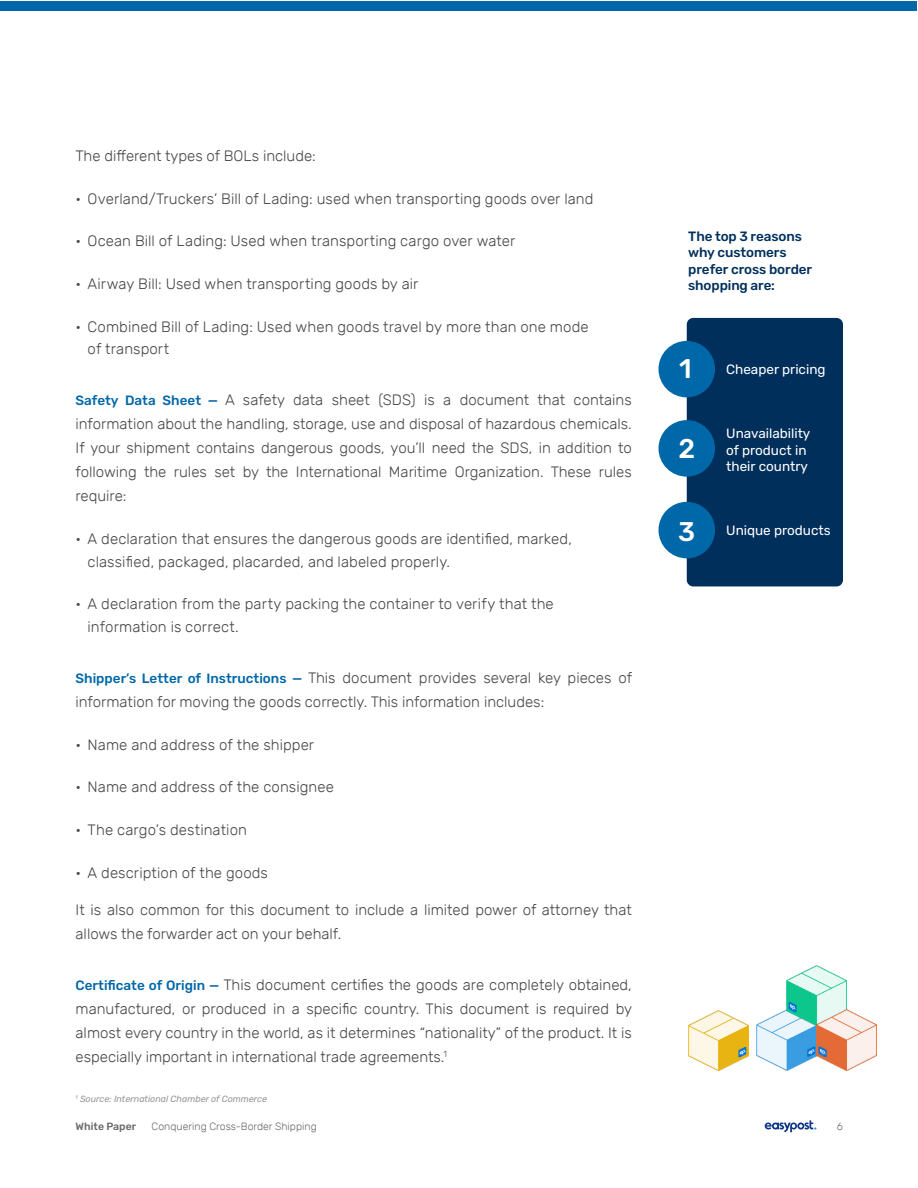
<style>
.page{position:relative;width:918px;height:1188px;background:#fff}
.page>*{position:absolute;margin:0;border:0;box-sizing:border-box;transform-origin:0 0}
.Stat_-_large{font:500 27px "Rubik";color:#fff}
.Heading_4{font:300 15px/24px "Rubik";letter-spacing:.005em;color:#464748}
.Paragraph{font:300 15px/24px "Rubik";color:#464748}
.Stat_-_small{font:13.5px/16.5px "Rubik";color:#fff}
.Heading_3{font:500 13.5px/16.5px "Rubik";letter-spacing:-.005em;color:#002f5c}
.t1{font:300 10.5px "Rubik";color:#67676a}
.t2{font:500 10.5px "Rubik";color:#67676a}
.Paragraph-2{font:italic 9px "Rubik";color:#939598}
.s1{font-weight:500;font-size:13.5px;color:#0067a8}
</style>
<div class="page">
<svg style="left:765px;top:1120px;width:51px;height:12px"></svg>
<div style="left:1px;top:1px;width:916px;height:9px;background:#0067a8"></div>
<div style="left:687px;top:318px;width:156px;height:268px;background:#002f5c;border-radius:6px"></div>
<div style="left:658px;top:341px;width:57px;height:56px;background:#0067a8;border-radius:50%"></div>
<div style="left:658px;top:502px;width:57px;height:56px;background:#0067a8;border-radius:50%"></div>
<div style="left:658px;top:420px;width:57px;height:57px;background:#0067a8;border-radius:50%"></div>
<img style="left:757px;top:1010px;width:119px;height:61px">
<img style="left:787px;top:966px;width:59px;height:60px">
<img style="left:688px;top:1010px;width:60px;height:61px">
<p class="Paragraph" style="left:76px;top:144px;width:242px">The different types of BOLs include:</p>
<p class="Heading_4" style="left:76px;top:187px;width:519px">• Overland/Truckers’ Bill of Lading: used when transporting goods over land</p>
<p class="Heading_4" style="left:76px;top:230px;width:441px">• Ocean Bill of Lading: Used when transporting cargo over water</p>
<p class="Heading_4" style="left:76px;top:272px;width:344px">• Airway Bill: Used when transporting goods by air</p>
<p class="Heading_4" style="left:88px;top:316px;width:503px;line-height:22.5px;text-indent:-12px">• Combined Bill of Lading: Used when goods travel by more than one mode of transport</p>
<p class="Heading_4" style="left:76px;top:389px;width:558px;text-align:justify"><span class="s1">Safety Data Sheet —</span> A safety data sheet (SDS) is a document that contains information about the handling, storage, use and disposal of hazardous chemicals.<br>If your shipment contains dangerous goods, you’ll need the SDS, in addition to following the rules set by the International Maritime Organization. These rules require:</p>
<p class="Heading_4" style="left:88px;top:528px;width:486px;line-height:22.5px;text-indent:-12px">• A declaration that ensures the dangerous goods are identified, marked, classified, packaged, placarded, and labeled properly.</p>
<p class="Heading_4" style="left:88px;top:593px;width:468px;line-height:22.5px;text-indent:-12px">• A declaration from the party packing the container to verify that the information is correct.</p>
<p class="Heading_4" style="left:76px;top:666px;width:558px"><span class="s1">Shipper’s Letter of Instructions —</span> This document provides several key pieces of information for moving the goods correctly. This information includes:</p>
<p class="Heading_4" style="left:76px;top:733px;width:240px">• Name and address of the shipper</p>
<p class="Heading_4" style="left:76px;top:776px;width:260px">• Name and address of the consignee</p>
<p class="Heading_4" style="left:76px;top:818px;width:173px">• The cargo’s destination</p>
<p class="Heading_4" style="left:76px;top:861px;width:194px">• A description of the goods</p>
<p class="Paragraph" style="left:76px;top:899px;width:558px">It is also common for this document to include a limited power of attorney that allows the forwarder act on your behalf.</p>
<p class="Heading_4" style="left:76px;top:974px;width:558px;text-align:justify"><span class="s1">Certificate of Origin —</span> This document certifies the goods are completely obtained, manufactured, or produced in a specific country. This document is required by almost every country in the world, as it determines “nationality” of the product. It is especially important in international trade agreements.<sup>1</sup></p>
<p class="Paragraph-2" style="left:76px;top:1094px;width:193px"><sup>1</sup> Source: International Chamber of Commerce</p>
<p class="Heading_3" style="left:688px;top:228px;width:126px">The top 3 reasons why customers prefer cross border shopping are:</p>
<p class="Stat_-_large" style="left:679px;top:353px;width:14px">1</p>
<p class="Stat_-_large" style="left:678px;top:433px;width:18px">2</p>
<p class="Stat_-_large" style="left:678px;top:516px;width:19px">3</p>
<p class="Stat_-_small" style="left:726px;top:361px;width:101px">Cheaper pricing</p>
<p class="Stat_-_small" style="left:726px;top:426px;width:86px">Unavailability of product in their country</p>
<p class="Stat_-_small" style="left:726px;top:522px;width:106px">Unique products</p>
<p class="t2" style="left:76px;top:1120px;width:62px">White Paper</p>
<p class="t1" style="left:152px;top:1120px;width:167px">Conquering Cross-Border Shipping</p>
<p class="t1" style="left:837px;top:1120px;width:8px">6</p>
</div>
